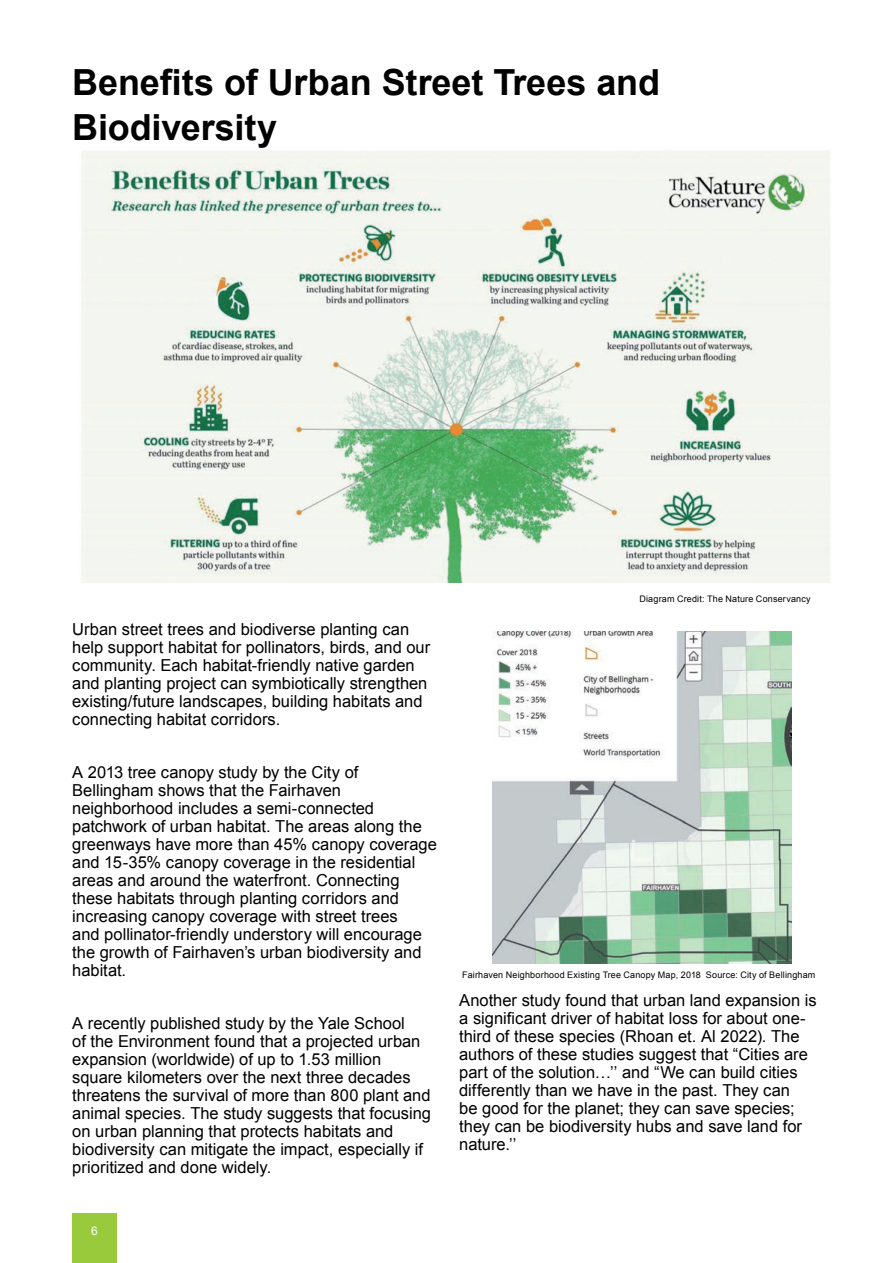
<style>
.page{position:relative;width:893px;height:1263px;background:#fff}
.page>*{position:absolute;margin:0;border:0;box-sizing:border-box;transform-origin:0 0}
.t1{font:700 36px/44.5px "Arial";letter-spacing:-.005em;color:#010101}
.t2{font:16.5px/18px "Arial";color:#010101}
.t3{font:12px "Arial";color:#fff}
.t4{font:9px "Arial";letter-spacing:.02em;color:#010101}
</style>
<div class="page">
<img style="left:81px;top:151px;width:749px;height:432px">
<div style="left:72px;top:1213px;width:45px;height:50px;background:#99ca3b"></div>
<img style="left:492px;top:631px;width:300px;height:332px">
<h1 class="t1" style="left:72px;top:62px;width:589px">Benefits of Urban Street Trees and<br>Biodiversity</h1>
<p class="t2" style="left:72px;top:620px;width:359px">Urban street trees and biodiverse planting can help support habitat for pollinators, birds, and our community. Each habitat-friendly native garden and planting project can symbiotically strengthen existing/future landscapes, building habitats and connecting habitat corridors.</p>
<p class="t2" style="left:72px;top:763px;width:366px">A 2013 tree canopy study by the City of Bellingham shows that the Fairhaven neighborhood includes a semi-connected patchwork of urban habitat. The areas along the greenways have more than 45% canopy coverage and 15-35% canopy coverage in the residential areas and around the waterfront. Connecting these habitats through planting corridors and increasing canopy coverage with street trees<br>and pollinator-friendly understory will encourage the growth of Fairhaven’s urban biodiversity and habitat.</p>
<p class="t2" style="left:72px;top:1014px;width:360px">A recently published study by the Yale School<br>of the Environment found that a projected urban expansion (worldwide) of up to 1.53 million square kilometers over the next three decades threatens the survival of more than 800 plant and animal species. The study suggests that focusing on urban planning that protects habitats and biodiversity can mitigate the impact, especially if prioritized and done widely.</p>
<p class="t3" style="left:91px;top:1222px;width:8px">6</p>
<p class="t4" style="left:639px;top:593px;width:173px">Diagram Credit: The Nature Conservancy</p>
<p class="t4" style="left:462px;top:969px;width:355px">Fairhaven Neighborhood Existing Tree Canopy Map, 2018 Source: City of Bellingham</p>
<p class="t2" style="left:459px;top:991px;width:359px">Another study found that urban land expansion is a significant driver of habitat loss for about one&shy;third of these species (Rhoan et. Al 2022). The authors of these studies suggest that “Cities are part of the solution…’’ and “We can build cities differently than we have in the past. They can<br>be good for the planet; they can save species; they can be biodiversity hubs and save land for nature.’’</p>
</div>
